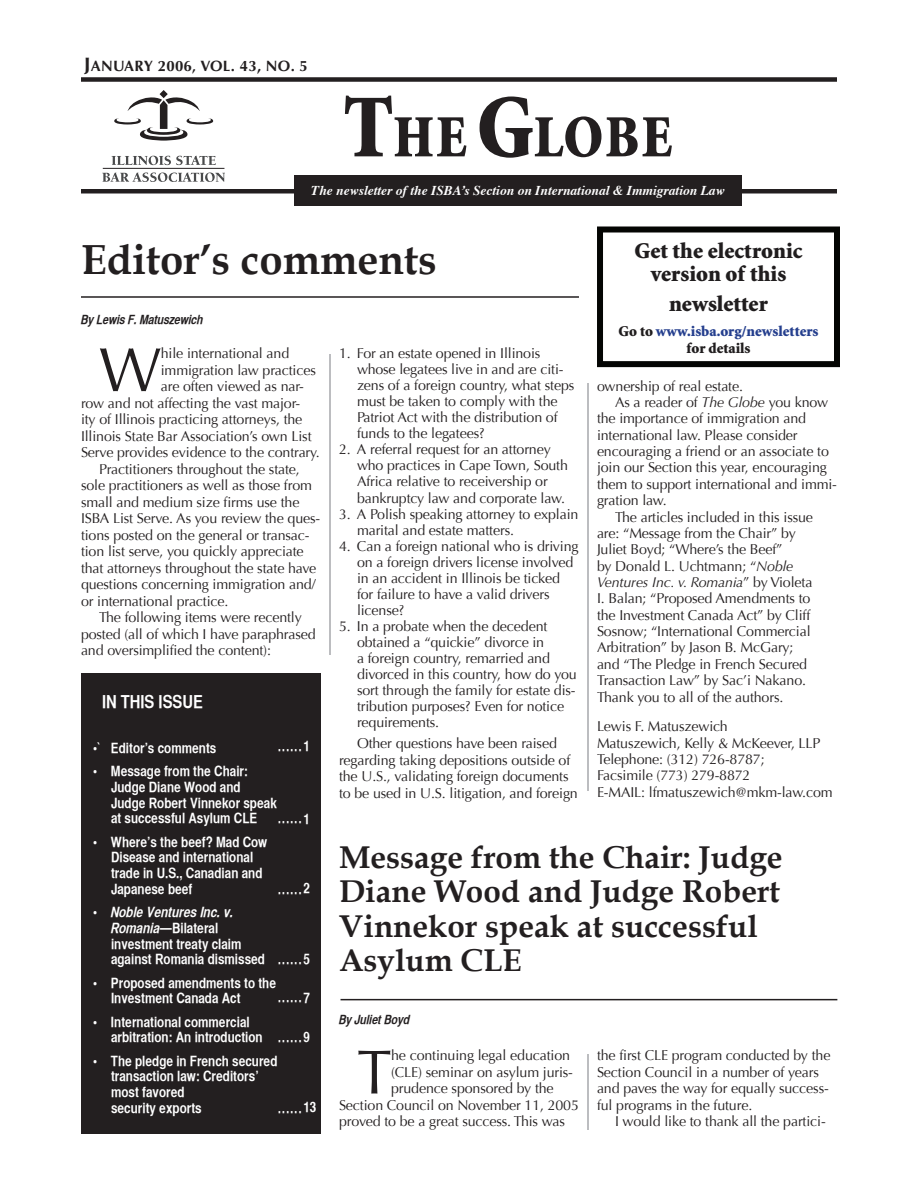
<style>
.page{position:relative;width:918px;height:1188px;background:#fff}
.page>*{position:absolute;margin:0;border:0;box-sizing:border-box;transform-origin:0 0}
.t1{font:62.4px "Optima";color:#231f20}
.t2{font:900 60px "Minion Std";letter-spacing:.03em;color:#231f20;scale:.9 1}
.t3{font:700 42px "Book Antiqua";color:#231f20}
.t4{font:700 31.5px/34.5px "Book Antiqua";color:#231f20}
.t5{font:900 22.5px/22.5px "Minion Std";color:#201d1e;text-align:center}
.t6{font:18px/37.5px "Helvetica CY Plain";color:#fff}
.t7{font:18px "Helvetica CY Bold";color:#fff}
.t8{font:900 15px/16.5px "Minion Std";color:#253f8e;text-align:center}
.t9{font:700 15px "Optima";letter-spacing:.02em;color:#231f20}
.t10{font:14.25px/16px "Optima";letter-spacing:-.01em;color:#231f20}
.t11{font:14.25px/15.8px "Helvetica CY Bold";color:#fff}
.t12{font:italic 14.25px "Optima";letter-spacing:-.01em;color:#231f20}
.t13{font:italic 700 13.5px "Times";color:#fff}
.t14{font:italic 12.75px "Helvetica CY Bold";letter-spacing:-.01em;color:#231f20}
.s1{font-size:19.5px}
.s2{font-size:13.5px}
.s3{font-size:90px}
.s4{color:#201d1e}
.s5{font-style:italic}
.s6{font-style:normal}
</style>
<div class="page">
<div style="left:81px;top:77px;width:756px;height:5px;background:#231f20"></div>
<div style="left:81px;top:189px;width:756px;height:5px;background:#231f20"></div>
<svg style="left:114px;top:90px;width:99px;height:51px"></svg>
<svg style="left:112px;top:156px;width:104px;height:9px"></svg>
<svg style="left:102px;top:173px;width:123px;height:9px"></svg>
<hr style="left:103px;top:168px;width:121px;height:1px;background:#231f20">
<div style="left:294px;top:176px;width:448px;height:30px;background:#231f20"></div>
<hr style="left:81px;top:296px;width:498px;height:2px;background:#231f20">
<hr style="left:329px;top:354px;width:2px;height:300px;background:#bcbdc0">
<div style="left:597px;top:226px;width:243px;height:141px;border:6px solid #040503"></div>
<hr style="left:587px;top:383px;width:2px;height:408px;background:#bcbdc0">
<div style="left:81px;top:673px;width:240px;height:461px;background:#231f20"></div>
<hr style="left:341px;top:999px;width:496px;height:1px;background:#231f20">
<hr style="left:588px;top:1054px;width:1px;height:76px;background:#bcbdc0">
<p class="t9" style="left:84px;top:57px;width:226px"><span class="s1">J</span>ANUARY 2006<span class="s2">,</span> VOL. 43, NO. 5</p>
<h2 class="t2" style="left:344px;top:107px;width:366px"><span class="s3">T</span>HE <span class="s3">G</span>LOBE</h2>
<p class="t13" style="left:311px;top:177px;width:415px">The newsletter of the ISBA’s Section on International &amp; Immigration Law</p>
<h3 class="t5" style="left:635px;top:240px;width:169px">Get the electronic version of this</h3>
<h3 class="t5" style="left:669px;top:293px;width:100px">newsletter</h3>
<p class="t8" style="left:619px;top:324px;width:201px"><span class="s4">Go to</span> www.isba.org/newsletters <span class="s4">for details</span></p>
<h3 class="t3" style="left:81px;top:235px;width:357px">Editor’s comments</h3>
<p class="t14" style="left:81px;top:312px;width:124px">By Lewis F. Matuszewich</p>
<h1 class="t1" style="left:99px;top:334px;width:64px">W</h1>
<p class="t10" style="left:161px;top:345px;width:130px">hile international and</p>
<p class="t10" style="left:357px;top:345px;width:219px;text-indent:-18px">1. For an estate opened in Illinois whose legatees live in and are citi&shy;zens of a foreign country, what steps must be taken to comply with the<br>Patriot Act with the distribution of funds to the legatees?</p>
<p class="t10" style="left:357px;top:442px;width:212px;text-indent:-18px">2. A referral request for an attorney who practices in Cape Town, South Africa relative to receivership or bankruptcy law and corporate law.</p>
<p class="t10" style="left:357px;top:506px;width:223px;text-indent:-18px">3. A Polish speaking attorney to explain marital and estate matters.</p>
<p class="t10" style="left:357px;top:538px;width:223px;text-indent:-18px">4. Can a foreign national who is driving on a foreign drivers license involved in an accident in Illinois be ticked for failure to have a valid drivers license?</p>
<p class="t10" style="left:357px;top:618px;width:221px;text-indent:-18px">5. In a probate when the decedent obtained a “quickie” divorce in<br>a foreign country, remarried and divorced in this country, how do you sort through the family for estate dis&shy;tribution purposes? Even for notice requirements.</p>
<p class="t10" style="left:339px;top:735px;width:240px;line-height:16.5px;text-indent:18px">Other questions have been raised regarding taking depositions outside of the U.S., validating foreign documents to be used in U.S. litigation, and foreign</p>
<p class="t10" style="left:161px;top:362px;width:157px">immigration law practices</p>
<p class="t10" style="left:161px;top:378px;width:145px">are often viewed as nar-</p>
<p class="t10" style="left:81px;top:395px;width:221px">row and not affecting the vast major-</p>
<p class="t10" style="left:81px;top:411px;width:223px">ity of Illinois practicing attorneys, the</p>
<p class="t10" style="left:81px;top:428px;width:232px">Illinois State Bar Association’s own List</p>
<p class="t10" style="left:81px;top:444px;width:240px">Serve provides evidence to the contrary.</p>
<p class="t10" style="left:99px;top:461px;width:202px">Practitioners throughout the state,</p>
<p class="t10" style="left:81px;top:477px;width:233px">sole practitioners as well as those from</p>
<p class="t10" style="left:81px;top:494px;width:220px">small and medium size firms use the</p>
<p class="t10" style="left:81px;top:510px;width:241px">ISBA List Serve. As you review the ques-</p>
<p class="t10" style="left:81px;top:527px;width:230px">tions posted on the general or transac-</p>
<p class="t10" style="left:81px;top:543px;width:224px">tion list serve, you quickly appreciate</p>
<p class="t10" style="left:81px;top:560px;width:237px">that attorneys throughout the state have</p>
<p class="t10" style="left:81px;top:576px;width:236px">questions concerning immigration and/</p>
<p class="t10" style="left:81px;top:593px;width:149px">or international practice.</p>
<p class="t10" style="left:99px;top:609px;width:204px">The following items were recently</p>
<p class="t10" style="left:81px;top:626px;width:236px">posted (all of which I have paraphrased</p>
<p class="t10" style="left:81px;top:642px;width:192px">and oversimplified the content):</p>
<p class="t10" style="left:597px;top:378px;width:148px">ownership of real estate.</p>
<p class="t10" style="left:615px;top:394px;width:215px">As a reader of <span class="s5">The Globe</span> you know</p>
<p class="t10" style="left:597px;top:411px;width:211px">the importance of immigration and</p>
<p class="t10" style="left:597px;top:427px;width:202px">international law. Please consider</p>
<p class="t10" style="left:597px;top:443px;width:234px">encouraging a friend or an associate to</p>
<p class="t10" style="left:597px;top:460px;width:231px">join our Section this year, encouraging</p>
<p class="t10" style="left:597px;top:476px;width:242px">them to support international and immi-</p>
<p class="t10" style="left:597px;top:493px;width:71px">gration law.</p>
<p class="t10" style="left:615px;top:509px;width:200px">The articles included in this issue</p>
<p class="t10" style="left:597px;top:525px;width:200px">are: “Message from the Chair” by</p>
<p class="t10" style="left:597px;top:542px;width:187px">Juliet Boyd; “Where’s the Beef”</p>
<p class="t10" style="left:597px;top:558px;width:198px">by Donald L. Uchtmann; “<span class="s5">Noble</span></p>
<p class="t12" style="left:597px;top:574px;width:217px">Ventures Inc. v. Romania<span class="s6">” by Violeta</span></p>
<p class="t10" style="left:597px;top:591px;width:215px">I. Balan; “Proposed Amendments to</p>
<p class="t10" style="left:597px;top:607px;width:215px">the Investment Canada Act” by Cliff</p>
<p class="t10" style="left:597px;top:623px;width:215px">Sosnow; “International Commercial</p>
<p class="t10" style="left:597px;top:640px;width:198px">Arbitration” by Jason B. McGary;</p>
<p class="t10" style="left:597px;top:656px;width:212px">and “The Pledge in French Secured</p>
<p class="t10" style="left:597px;top:672px;width:211px">Transaction Law” by Sac’i Nakano.</p>
<p class="t10" style="left:597px;top:689px;width:188px">Thank you to all of the authors.</p>
<p class="t10" style="left:597px;top:719px;width:237px">Lewis F. Matuszewich<br>Matuszewich, Kelly &amp; McKeever, LLP<br>Telephone: (312) 726-8787;<br>Facsimile (773) 279-8872<br>E-MAIL: lfmatuszewich@mkm-law.com</p>
<p class="t7" style="left:102px;top:691px;width:102px">IN THIS ISSUE</p>
<p class="t11" style="left:93px;top:740px;width:125px">•` Editor’s comments</p>
<p class="t11" style="left:111px;top:763px;width:167px;text-indent:-18px">• Message from the Chair:<br>Judge Diane Wood and<br>Judge Robert Vinnekor speak at successful Asylum CLE</p>
<p class="t11" style="left:111px;top:833px;width:158px;text-indent:-18px">• Where’s the beef? Mad Cow<br>Disease and international trade in U.S., Canadian and<br>Japanese beef</p>
<p class="t11" style="left:111px;top:904px;width:156px;text-indent:-18px">• <span class="s5">Noble Ventures Inc. v.<br>Romania</span>—Bilateral investment treaty claim against Romania dismissed</p>
<p class="t11" style="left:111px;top:974px;width:167px;text-indent:-18px">• Proposed amendments to the<br>Investment Canada Act</p>
<p class="t11" style="left:111px;top:1013px;width:153px;text-indent:-18px">• International commercial arbitration: An introduction</p>
<p class="t11" style="left:111px;top:1052px;width:168px;text-indent:-18px">• The pledge in French secured transaction law: Creditors’ most favored<br>security exports</p>
<p class="t11" style="left:303px;top:737px;width:8px">1</p>
<p class="t6" style="left:278px;top:726px;width:26px">......</p>
<p class="t11" style="left:303px;top:811px;width:8px">1</p>
<p class="t6" style="left:278px;top:798px;width:26px">......</p>
<h3 class="t4" style="left:339px;top:840px;width:445px">Message from the Chair: Judge<br>Diane Wood and Judge Robert<br>Vinnekor speak at successful<br>Asylum CLE</h3>
<p class="t14" style="left:339px;top:1012px;width:73px">By Juliet Boyd</p>
<h1 class="t1" style="left:357px;top:1036px;width:36px">T</h1>
<p class="t10" style="left:391px;top:1048px;width:180px">he continuing legal education</p>
<p class="t11" style="left:303px;top:880px;width:8px">2</p>
<p class="t6" style="left:278px;top:869px;width:26px">......</p>
<p class="t11" style="left:303px;top:950px;width:8px">5</p>
<p class="t11" style="left:303px;top:989px;width:8px">7</p>
<p class="t11" style="left:303px;top:1028px;width:8px">9</p>
<p class="t6" style="left:278px;top:939px;width:26px">...... ......</p>
<p class="t6" style="left:278px;top:1017px;width:26px">......</p>
<p class="t10" style="left:597px;top:1048px;width:235px;line-height:16.5px">the first CLE program conducted by the Section Council in a number of years and paves the way for equally success&shy;ful programs in the future.</p>
<p class="t10" style="left:615px;top:1114px;width:212px">I would like to thank all the partici-</p>
<p class="t10" style="left:391px;top:1064px;width:183px">(CLE) seminar on asylum juris-</p>
<p class="t10" style="left:391px;top:1081px;width:164px">prudence sponsored by the</p>
<p class="t10" style="left:339px;top:1097px;width:241px">Section Council on November 11, 2005</p>
<p class="t10" style="left:339px;top:1114px;width:228px">proved to be a great success. This was</p>
<p class="t11" style="left:303px;top:1099px;width:14px">13</p>
<p class="t6" style="left:278px;top:1088px;width:26px">......</p>
</div>
